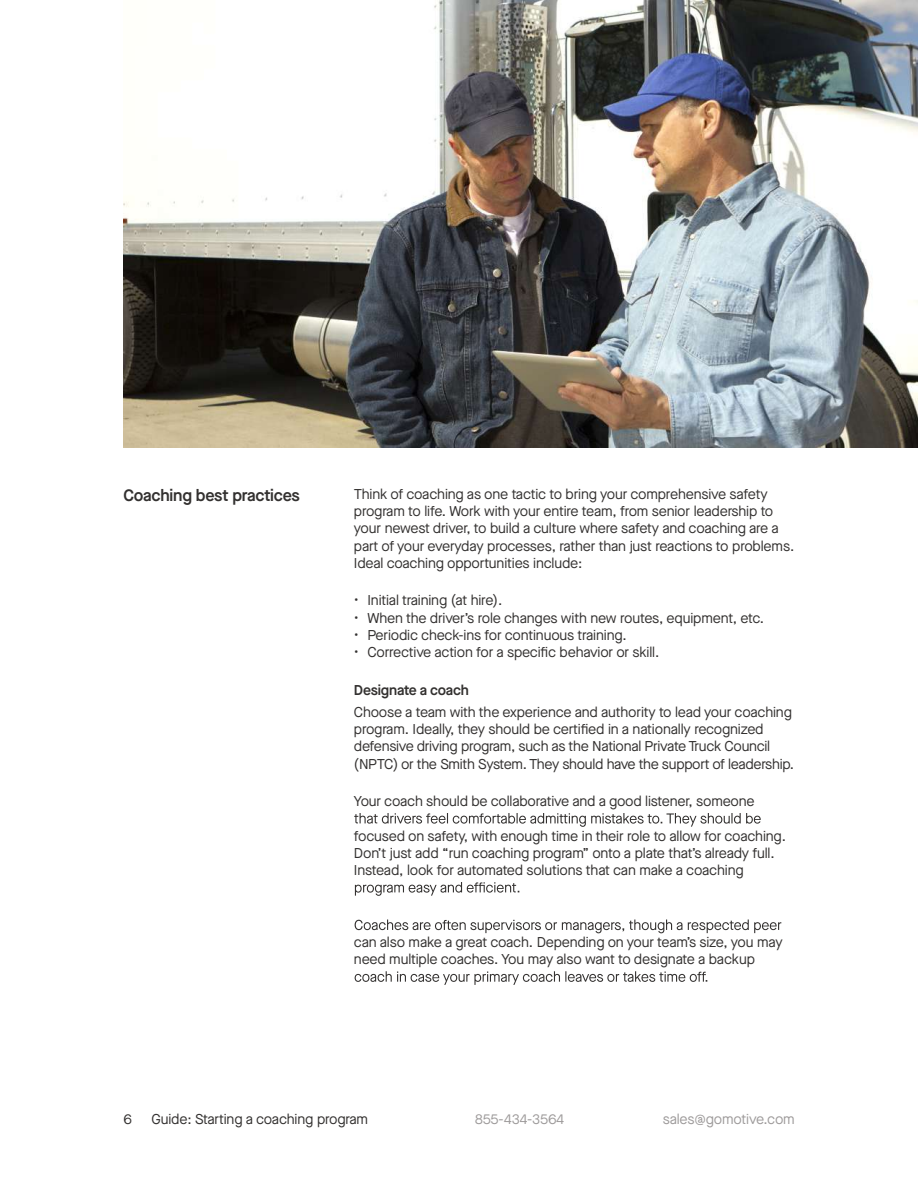
<style>
.page{position:relative;width:918px;height:1188px;background:#fff}
.page>*{position:absolute;margin:0;border:0;box-sizing:border-box;transform-origin:0 0}
.t1{font:600 16.5px "Maison Neue";letter-spacing:-.01em;color:#333130}
.t2{font:14.25px/17.2px "Maison Neue";letter-spacing:-.01em;color:#333130}
.t3{font:14.25px "Maison Neue";letter-spacing:-.01em;color:#9e9b9b}
.t4{font:600 14.25px "Maison Neue";letter-spacing:-.01em;color:#333130}
</style>
<div class="page">
<img style="left:123px;top:0;width:795px;height:447px">
<svg style="left:354px;top:813px;width:407px;height:14px"></svg>
<svg style="left:355px;top:882px;width:164px;height:14px"></svg>
<svg style="left:355px;top:920px;width:426px;height:13px"></svg>
<svg style="left:355px;top:971px;width:352px;height:14px"></svg>
<p class="t1" style="left:123px;top:483px;width:178px">Coaching best practices</p>
<p class="t2" style="left:354px;top:485px;width:442px">Think of coaching as one tactic to bring your comprehensive safety program to life. Work with your entire team, from senior leadership to your newest driver, to build a culture where safety and coaching are a part of your everyday processes, rather than just reactions to problems.<br>Ideal coaching opportunities include:</p>
<p class="t2" style="left:354px;top:592px;width:150px">• Initial training (at hire).</p>
<p class="t2" style="left:354px;top:609px;width:412px">• When the driver’s role changes with new routes, equipment, etc.</p>
<p class="t2" style="left:354px;top:626px;width:274px">• Periodic check-ins for continuous training.</p>
<p class="t2" style="left:354px;top:643px;width:307px">• Corrective action for a specific behavior or skill.</p>
<p class="t4" style="left:354px;top:680px;width:116px">Designate a coach</p>
<p class="t2" style="left:354px;top:703px;width:442px">Choose a team with the experience and authority to lead your coaching program. Ideally, they should be certified in a nationally recognized defensive driving program, such as the National Private Truck Council (NPTC) or the Smith System. They should have the support of leadership.</p>
<p class="t2" style="left:354px;top:792px;width:402px">Your coach should be collaborative and a good listener, someone</p>
<p class="t2" style="left:354px;top:827px;width:434px">focused on safety, with enough time in their role to allow for coaching.<br>Don’t just add “run coaching program” onto a plate that’s already full.<br>Instead, look for automated solutions that can make a coaching</p>
<p class="t2" style="left:354px;top:933px;width:430px">can also make a great coach. Depending on your team’s size, you may need multiple coaches. You may also want to designate a backup</p>
<p class="t2" style="left:123px;top:1111px;width:10px">6</p>
<p class="t2" style="left:152px;top:1111px;width:218px">Guide: Starting a coaching program</p>
<p class="t3" style="left:475px;top:1110px;width:90px">855-434-3564</p>
<p class="t3" style="left:663px;top:1110px;width:134px">sales@gomotive.com</p>
</div>
